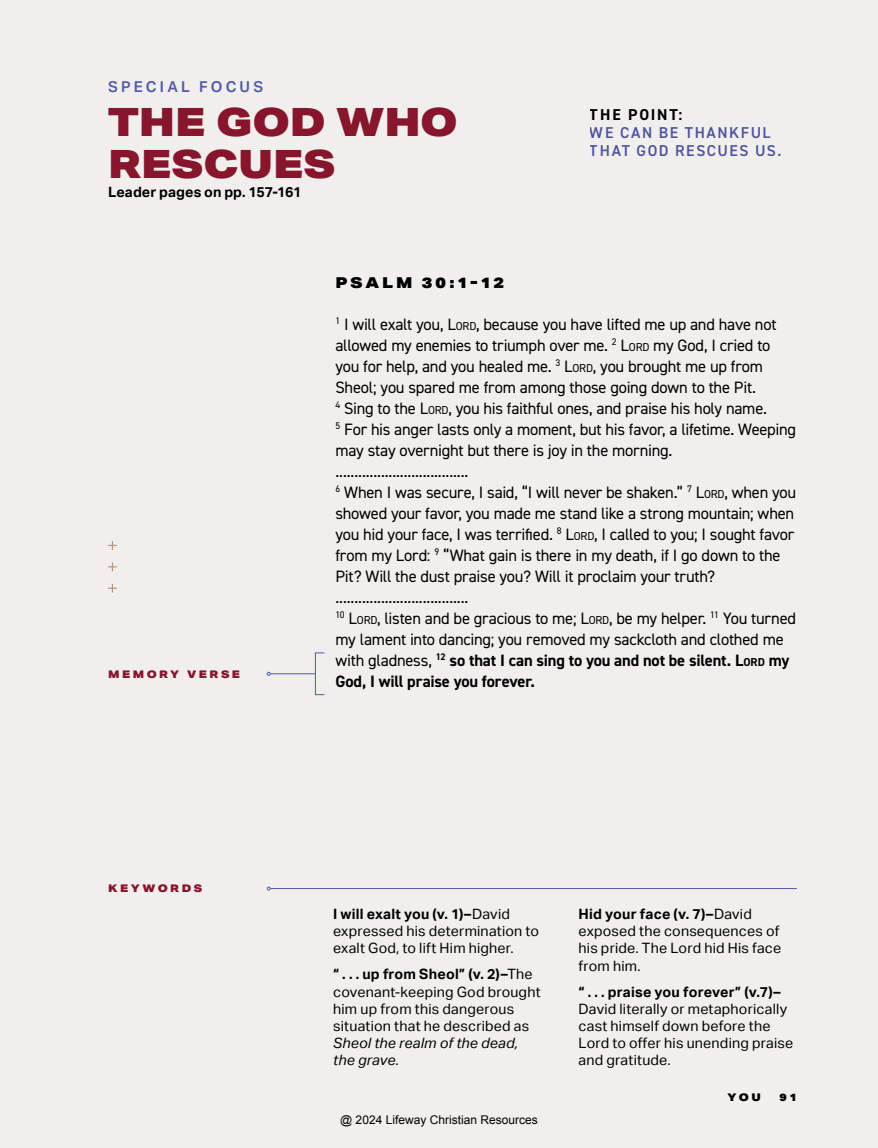
<style>
.page{position:relative;width:878px;height:1148px;background:#efecea}
.page>*{position:absolute;margin:0;border:0;box-sizing:border-box;transform-origin:0 0}
.t1{font:900 39px/42px "Aktiv Grotesk Ex";color:#87162c}
.t2{font:16.5px/21px "DIN2014";letter-spacing:-.015em;color:#000}
.t3{font:600 15.75px/18px "DIN2014";letter-spacing:.095em;color:#535aa8}
.t4{font:700 15.75px "DIN2014";letter-spacing:.12em;color:#000}
.t5{font:600 15px "Aktiv Grotesk";letter-spacing:.21em;color:#535aa8}
.t6{font:900 15px "Aktiv Grotesk Ex";letter-spacing:.19em;color:#000}
.t7{font:14.25px/17.1px "Aktiv Grotesk";letter-spacing:.015em;color:#000}
.t8{font:700 14.25px "Aktiv Grotesk";letter-spacing:.005em;color:#000}
.t9{font:italic 14.25px/17.1px "Aktiv Grotesk";letter-spacing:.015em;color:#000}
.t10{font:12px "Arial";color:#000}
.t11{font:900 10.5px "Aktiv Grotesk Ex";letter-spacing:.24em;color:#87162c}
.t12{font:900 10.5px "Aktiv Grotesk Ex";color:#000}
.s1{font-size:11.55px}
.s2{font-weight:700}
.s3{font-weight:700;font-size:11.55px}
</style>
<div class="page">
<svg style="left:108px;top:541px;width:9px;height:51px"></svg>
<div style="left:315px;top:652px;width:10px;height:43px;border:1px solid #535aa8"></div>
<hr style="left:270px;top:673px;width:45px;height:1px;background:#535aa8">
<hr style="left:270px;top:888px;width:526px;height:1px;background:#535aa8">
<svg style="left:267px;top:886px;width:4px;height:4px"></svg>
<p class="t5" style="left:108px;top:78px;width:157px">SPECIAL FOCUS</p>
<h1 class="t1" style="left:108px;top:100px;width:351px">THE GOD WHO<br>RESCUES</h1>
<p class="t8" style="left:108px;top:184px;width:195px">Leader pages on pp. 157-161</p>
<p class="t4" style="left:590px;top:104px;width:94px">THE POINT:</p>
<p class="t3" style="left:590px;top:123px;width:193px">WE CAN BE THANKFUL<br>THAT GOD RESCUES US.</p>
<p class="t11" style="left:108px;top:667px;width:134px">MEMORY VERSE</p>
<p class="t11" style="left:108px;top:881px;width:96px">KEYWORDS</p>
<p class="t6" style="left:335px;top:273px;width:170px">PSALM 30:1-12</p>
<p class="t2" style="left:335px;top:313px;width:462px"><sup>1</sup> I will exalt you, L<span class="s1">ORD</span>, because you have lifted me up and have not allowed my enemies to triumph over me. <sup>2</sup> L<span class="s1">ORD</span> my God, I cried to you for help, and you healed me. <sup>3</sup> L<span class="s1">ORD</span>, you brought me up from Sheol; you spared me from among those going down to the Pit.<br><sup>4</sup> Sing to the L<span class="s1">ORD</span>, you his faithful ones, and praise his holy name.<br><sup>5</sup> For his anger lasts only a moment, but his favor, a lifetime. Weeping may stay overnight but there is joy in the morning. ...................................<br><sup>6</sup> When I was secure, I said, “I will never be shaken.” <sup>7</sup> L<span class="s1">ORD</span>, when you showed your favor, you made me stand like a strong mountain; when you hid your face, I was terrified. <sup>8</sup> L<span class="s1">ORD</span>, I called to you; I sought favor from my Lord: <sup>9</sup> “What gain is there in my death, if I go down to the Pit? Will the dust praise you? Will it proclaim your truth? ...................................<br><sup>10</sup> L<span class="s1">ORD</span>, listen and be gracious to me; L<span class="s1">ORD</span>, be my helper. <sup>11</sup> You turned my lament into dancing; you removed my sackcloth and clothed me with gladness, <sup>12</sup> <span class="s2">so that I can sing to you and not be silent. L</span><span class="s3">ord</span> <span class="s2">my God, I will praise you forever.</span></p>
<p class="t7" style="left:333px;top:905px;width:207px"><span class="s2">I will exalt you (v. 1)–</span>David expressed his determination to exalt God, to lift Him higher.</p>
<p class="t7" style="left:333px;top:966px;width:209px"><span class="s2">“ . . . up from Sheol” (v. 2)–</span>The covenant-keeping God brought him up from this dangerous situation that he described as</p>
<p class="t9" style="left:333px;top:1034px;width:186px">Sheol the realm of the dead, the grave.</p>
<p class="t10" style="left:340px;top:1111px;width:199px">@ 2024 Lifeway Christian Resources</p>
<p class="t7" style="left:578px;top:905px;width:204px"><span class="s2">Hid your face (v. 7)–</span>David exposed the consequences of his pride. The Lord hid His face from him.</p>
<p class="t8" style="left:578px;top:983px;width:203px">“ . . . praise you forever” (v.7)–</p>
<p class="t7" style="left:578px;top:1000px;width:216px">David literally or metaphorically cast himself down before the<br>Lord to offer his unending praise and gratitude.</p>
<p class="t12" style="left:727px;top:1090px;width:35px">YOU</p>
<p class="t12" style="left:779px;top:1090px;width:19px">91</p>
</div>
